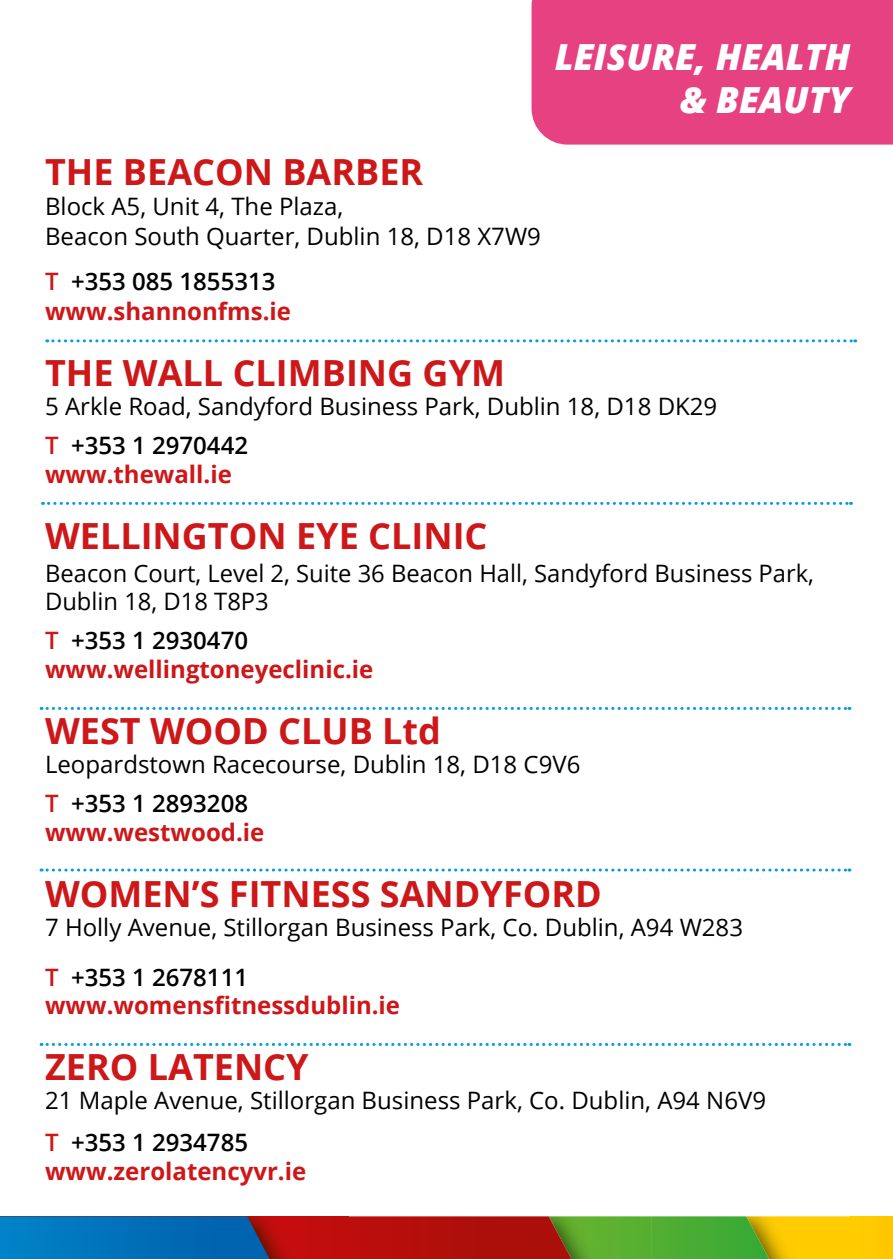
<style>
.page{position:relative;width:893px;height:1259px;background:#fff}
.page>*{position:absolute;margin:0;border:0;box-sizing:border-box;transform-origin:0 0}
.t1{font:700 36px "Open Sans";color:#cd1719}
.t2{font:italic 800 36px/43.2px "Open Sans";color:#fff;text-align:right}
.t3{font:24px/39px "Open Sans";color:#000}
.t4{font:700 24px/30px "Open Sans";color:#cd1719}
.s1{font-weight:600}
.s2{font-weight:600;color:#000}
.s3{font-weight:600;color:#cd1719}
</style>
<div class="page">
<div style="left:531px;top:0;width:362px;height:145px;background:#e64282"></div>
<svg style="left:43px;top:502px;width:808px;height:3px"></svg>
<svg style="left:41px;top:707px;width:809px;height:3px"></svg>
<svg style="left:41px;top:868px;width:809px;height:3px"></svg>
<svg style="left:41px;top:1043px;width:809px;height:3px"></svg>
<div style="left:849px;top:1216px;width:44px;height:43px;background:#ffca00"></div>
<img style="left:769px;top:1216px;width:80px;height:43px">
<svg style="left:651px;top:1216px;width:118px;height:43px;background:#53ab31"></svg>
<img style="left:571px;top:1216px;width:80px;height:43px">
<svg style="left:349px;top:1216px;width:222px;height:43px;background:#ad160d"></svg>
<img style="left:270px;top:1216px;width:79px;height:43px">
<svg style="left:0;top:1216px;width:270px;height:43px;background:#076bb0"></svg>
<svg style="left:47px;top:339px;width:809px;height:3px"></svg>
<h1 class="t2" style="left:555px;top:34px;width:297px">LEISURE, HEALTH &amp; BEAUTY</h1>
<h1 class="t1" style="left:45px;top:146px;width:380px">THE BEACON BARBER</h1>
<p class="t3" style="left:45px;top:191px;width:497px;line-height:30px">Block A5, Unit 4, The Plaza,<br>Beacon South Quarter, Dublin 18, D18 X7W9</p>
<p class="t4" style="left:45px;top:266px;width:247px"><span class="s1">T</span> <span class="s2">+353 085 1855313 </span>www.shannonfms.ie</p>
<h1 class="t1" style="left:45px;top:347px;width:462px">THE WALL CLIMBING GYM</h1>
<p class="t3" style="left:45px;top:386px;width:674px">5 Arkle Road, Sandyford Business Park, Dublin 18, D18 DK29<br><span class="s3">T</span> <span class="s1">+353 1 2970442</span></p>
<p class="t4" style="left:45px;top:458px;width:188px">www.thewall.ie</p>
<h1 class="t1" style="left:45px;top:510px;width:444px">WELLINGTON EYE CLINIC</h1>
<p class="t3" style="left:45px;top:558px;width:770px;line-height:28.8px">Beacon Court, Level 2, Suite 36 Beacon Hall, Sandyford Business Park,<br>Dublin 18, D18 T8P3</p>
<p class="t4" style="left:45px;top:626px;width:330px;line-height:28.8px"><span class="s1">T</span> <span class="s2">+353 1 2930470 </span>www.wellingtoneyeclinic.ie</p>
<h1 class="t1" style="left:45px;top:706px;width:397px">WEST WOOD CLUB Ltd</h1>
<p class="t3" style="left:45px;top:744px;width:537px">Leopardstown Racecourse, Dublin 18, D18 C9V6<br><span class="s3">T</span> <span class="s1">+353 1 2893208</span></p>
<p class="t4" style="left:45px;top:816px;width:221px">www.westwood.ie</p>
<h1 class="t1" style="left:45px;top:868px;width:558px">WOMEN’S FITNESS SANDYFORD</h1>
<p class="t3" style="left:45px;top:901px;width:699px;line-height:49.8px">7 Holly Avenue, Stillorgan Business Park, Co. Dublin, A94 W283<br><span class="s3">T</span> <span class="s1">+353 1 2678111</span></p>
<p class="t4" style="left:45px;top:990px;width:357px">www.womensfitnessdublin.ie</p>
<h1 class="t1" style="left:45px;top:1042px;width:265px">ZERO LATENCY</h1>
<p class="t3" style="left:45px;top:1079px;width:722px;line-height:42px">21 Maple Avenue, Stillorgan Business Park, Co. Dublin, A94 N6V9<br><span class="s3">T</span> <span class="s1">+353 1 2934785</span></p>
<p class="t4" style="left:45px;top:1155px;width:263px">www.zerolatencyvr.ie</p>
</div>
